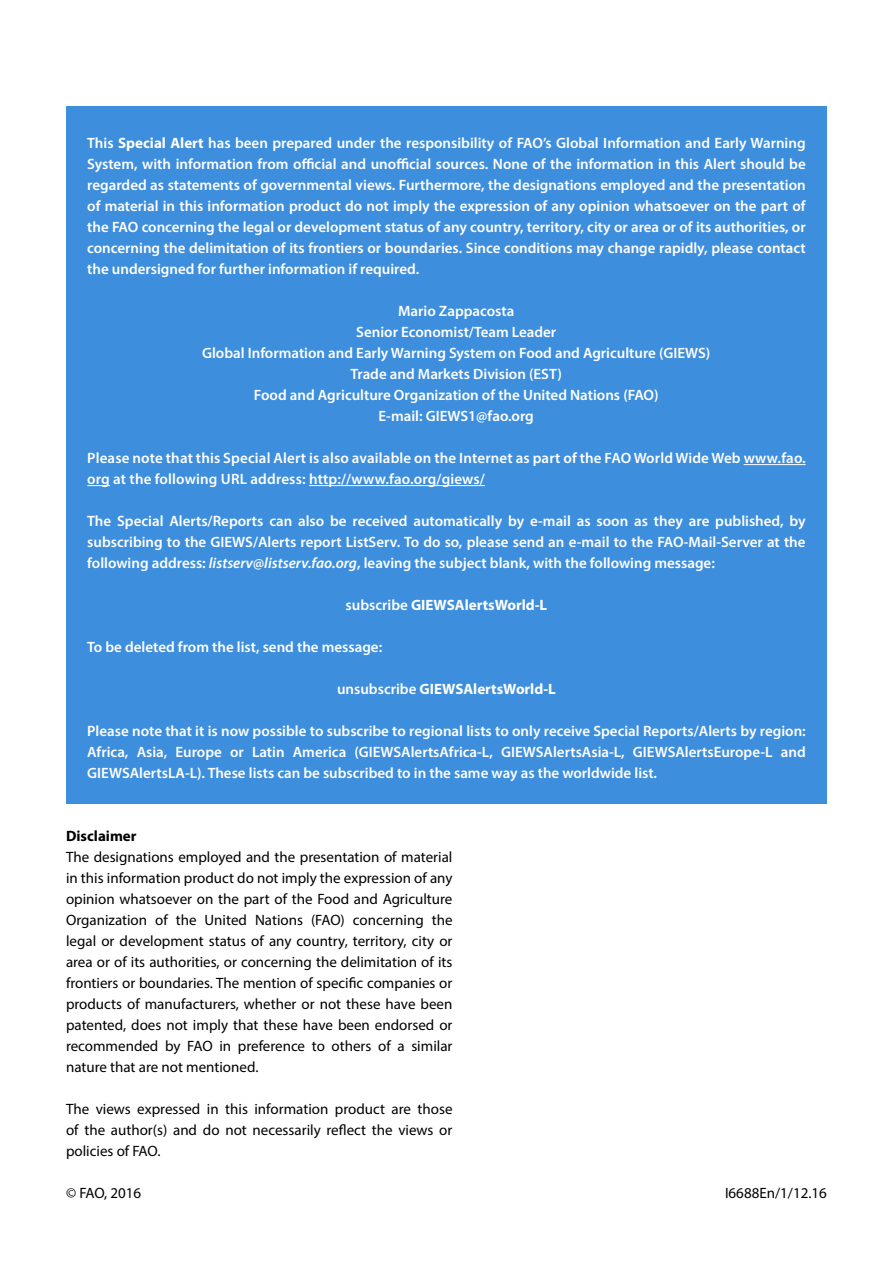
<style>
.page{position:relative;width:893px;height:1263px;background:#fff}
.page>*{position:absolute;margin:0;border:0;box-sizing:border-box;transform-origin:0 0}
.t1{font:600 15px/21px "Myriad Pro";color:#fff;text-align:justify}
.t2{font:15px/21px "Myriad Pro";color:#000;text-align:justify}
.t3{font:700 15px "Myriad Pro";color:#fff}
.t4{font:700 15px "Myriad Pro";color:#000}
.s1{font-weight:700}
.s2{font-style:italic}
.s3{font-weight:600}
</style>
<div class="page">
<div style="left:66px;top:106px;width:761px;height:698px;background:#3e8ede"></div>
<hr style="left:744px;top:464px;width:62px;height:1px;background:#fff">
<svg style="left:87px;top:485px;width:23px;height:1px"></svg>
<hr style="left:309px;top:485px;width:176px;height:1px;background:#fff">
<p class="t1" style="left:87px;top:132px;width:720px">This <span class="s1">Special Alert</span> has been prepared under the responsibility of FAO’s Global Information and Early Warning System, with information from official and unofficial sources. None of the information in this Alert should be regarded as statements of governmental views. Furthermore, the designations employed and the presentation of material in this information product do not imply the expression of any opinion whatsoever on the part of the FAO concerning the legal or development status of any country, territory, city or area or of its authorities, or concerning the delimitation of its frontiers or boundaries. Since conditions may change rapidly, please contact the undersigned for further information if required.</p>
<p class="t1" style="left:202px;top:300px;width:510px;text-align:center">Mario Zappacosta<br>Senior Economist/Team Leader<br>Global Information and Early Warning System on Food and Agriculture (GIEWS)<br>Trade and Markets Division (EST)<br>Food and Agriculture Organization of the United Nations (FAO)<br>E-mail: GIEWS1@fao.org</p>
<p class="t1" style="left:87px;top:447px;width:720px">Please note that this Special Alert is also available on the Internet as part of the FAO World Wide Web www.fao. org at the following URL address: http://www.fao.org/giews/</p>
<p class="t1" style="left:87px;top:510px;width:720px">The Special Alerts/Reports can also be received automatically by e-mail as soon as they are published, by subscribing to the GIEWS/Alerts report ListServ. To do so, please send an e-mail to the FAO-Mail-Server at the following address: <span class="s2">listserv@listserv.fao.org</span>, leaving the subject blank, with the following message:</p>
<p class="t3" style="left:346px;top:595px;width:203px"><span class="s3">subscribe</span> GIEWSAlertsWorld-L</p>
<p class="t1" style="left:87px;top:636px;width:296px">To be deleted from the list, send the message:</p>
<p class="t3" style="left:337px;top:679px;width:220px"><span class="s3">unsubscribe</span> GIEWSAlertsWorld-L</p>
<p class="t1" style="left:87px;top:720px;width:720px">Please note that it is now possible to subscribe to regional lists to only receive Special Reports/Alerts by region:<br>Africa, Asia, Europe or Latin America (GIEWSAlertsAfrica-L, GIEWSAlertsAsia-L, GIEWSAlertsEurope-L and GIEWSAlertsLA-L). These lists can be subscribed to in the same way as the worldwide list.</p>
<p class="t4" style="left:66px;top:826px;width:72px">Disclaimer</p>
<p class="t2" style="left:66px;top:846px;width:388px">The designations employed and the presentation of material in this information product do not imply the expression of any opinion whatsoever on the part of the Food and Agriculture Organization of the United Nations (FAO) concerning the legal or development status of any country, territory, city or area or of its authorities, or concerning the delimitation of its frontiers or boundaries. The mention of specific companies or products of manufacturers, whether or not these have been patented, does not imply that these have been endorsed or recommended by FAO in preference to others of a similar nature that are not mentioned.</p>
<p class="t2" style="left:66px;top:1098px;width:388px">The views expressed in this information product are those of the author(s) and do not necessarily reflect the views or policies of FAO.</p>
<p class="t2" style="left:66px;top:1182px;width:77px">© FAO, 2016</p>
<p class="t2" style="left:725px;top:1182px;width:103px">I6688En/1/12.16</p>
</div>
